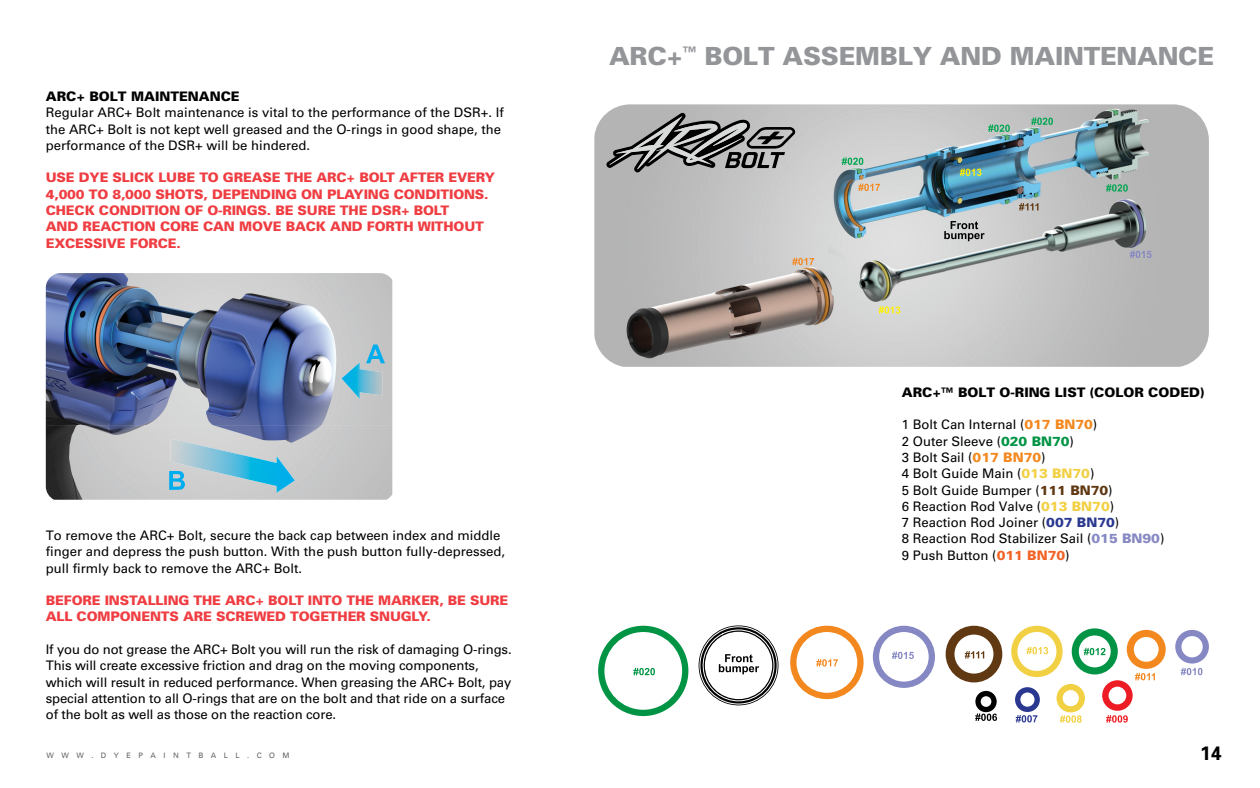
<style>
.page{position:relative;width:1260px;height:788px;background:#fff}
.page>*{position:absolute;margin:0;border:0;box-sizing:border-box;transform-origin:0 0}
.t1{font:900 25px "Univers";letter-spacing:-.01em;color:#939598}
.t2{font:700 19.5px "Univers";color:#000}
.t3{font:13.12px/16.2px "Univers";color:#000}
.t4{font:900 13.12px/16.2px "Univers";letter-spacing:-.01em;color:#ef3d42}
.t5{font:900 13.12px "Univers";color:#000}
.t6{font:7.5px "Univers LT";letter-spacing:1em;color:#626466}
.s1{font-weight:900;color:#f3881f}
.s2{font-weight:900;color:#009444}
.s3{font-weight:900;color:#f2d044}
.s4{font-weight:900;color:#603811}
.s5{font-weight:900;color:#2a3890}
.s6{font-weight:900;color:#8688c3}
.s7{font-weight:900;color:#f26326}
</style>
<div class="page">
<img style="left:46px;top:273px;width:346px;height:226px">
<img style="left:342px;top:362px;width:41px;height:37px">
<img style="left:171px;top:438px;width:124px;height:54px">
<svg style="left:366px;top:344px;width:19px;height:19px"></svg>
<svg style="left:169px;top:471px;width:16px;height:19px"></svg>
<img style="left:594px;top:104px;width:615px;height:263px">
<svg style="left:1019px;top:203px;width:19px;height:7px"></svg>
<svg style="left:988px;top:124px;width:22px;height:8px"></svg>
<svg style="left:842px;top:157px;width:21px;height:8px"></svg>
<svg style="left:1031px;top:117px;width:22px;height:8px"></svg>
<svg style="left:1106px;top:184px;width:22px;height:8px"></svg>
<svg style="left:879px;top:306px;width:21px;height:8px"></svg>
<svg style="left:960px;top:168px;width:22px;height:8px"></svg>
<svg style="left:792px;top:258px;width:22px;height:7px"></svg>
<svg style="left:858px;top:184px;width:22px;height:7px"></svg>
<svg style="left:1130px;top:251px;width:22px;height:7px"></svg>
<svg style="left:944px;top:221px;width:41px;height:20px"></svg>
<svg style="left:606px;top:113px;width:190px;height:59px"></svg>
<div style="left:873px;top:625px;width:62px;height:62px;background:#8688c3;border-radius:50%"></div>
<div style="left:879px;top:632px;width:50px;height:49px;background:#fff;border-radius:50%"></div>
<svg style="left:892px;top:651px;width:22px;height:8px"></svg>
<svg style="left:790px;top:625px;width:74px;height:74px"></svg>
<div style="left:1011px;top:625px;width:52px;height:52px;background:#f2d044;border-radius:50%"></div>
<div style="left:1017px;top:632px;width:39px;height:39px;background:#fff;border-radius:50%"></div>
<svg style="left:1027px;top:646px;width:21px;height:8px"></svg>
<div style="left:946px;top:625px;width:56px;height:57px;background:#603811;border-radius:50%"></div>
<div style="left:954px;top:634px;width:39px;height:39px;background:#fff;border-radius:50%"></div>
<svg style="left:965px;top:651px;width:19px;height:7px"></svg>
<svg style="left:975px;top:713px;width:22px;height:7px"></svg>
<svg style="left:975px;top:690px;width:22px;height:22px"></svg>
<div style="left:981px;top:696px;width:10px;height:10px;background:#fff;border-radius:50%"></div>
<svg style="left:1175px;top:629px;width:34px;height:46px"></svg>
<svg style="left:1057px;top:628px;width:109px;height:94px"></svg>
<svg style="left:1015px;top:687px;width:25px;height:35px"></svg>
<svg style="left:598px;top:625px;width:90px;height:91px"></svg>
<svg style="left:699px;top:625px;width:80px;height:80px"></svg>
<p class="t5" style="left:46px;top:88px;width:195px">ARC+ BOLT MAINTENANCE</p>
<p class="t3" style="left:46px;top:105px;width:460px">Regular ARC+ Bolt maintenance is vital to the performance of the DSR+. If the ARC+ Bolt is not kept well greased and the O-rings in good shape, the performance of the DSR+ will be hindered.</p>
<p class="t4" style="left:46px;top:169px;width:451px">USE DYE SLICK LUBE TO GREASE THE ARC+ BOLT AFTER EVERY 4,000 TO 8,000 SHOTS, DEPENDING ON PLAYING CONDITIONS.<br>CHECK CONDITION OF O-RINGS. BE SURE THE DSR+ BOLT<br>AND REACTION CORE CAN MOVE BACK AND FORTH WITHOUT EXCESSIVE FORCE.</p>
<p class="t3" style="left:46px;top:527px;width:461px">To remove the ARC+ Bolt, secure the back cap between index and middle finger and depress the push button. With the push button fully-depressed, pull firmly back to remove the ARC+ Bolt.</p>
<p class="t4" style="left:46px;top:592px;width:464px">BEFORE INSTALLING THE ARC+ BOLT INTO THE MARKER, BE SURE<br>ALL COMPONENTS ARE SCREWED TOGETHER SNUGLY.</p>
<p class="t3" style="left:46px;top:641px;width:467px">If you do not grease the ARC+ Bolt you will run the risk of damaging O-rings.<br>This will create excessive friction and drag on the moving components, which will result in reduced performance. When greasing the ARC+ Bolt, pay special attention to all O-rings that are on the bolt and that ride on a surface of the bolt as well as those on the reaction core.</p>
<h1 class="t1" style="left:609px;top:41px;width:607px">ARC+<sup>™</sup> BOLT ASSEMBLY AND MAINTENANCE</h1>
<p class="t5" style="left:902px;top:384px;width:304px">ARC+™ BOLT O-RING LIST (COLOR CODED)</p>
<p class="t3" style="left:902px;top:417px;width:264px">1 Bolt Can Internal (<span class="s1">017 BN70</span>)<br>2 Outer Sleeve (<span class="s2">020 BN70</span>)<br>3 Bolt Sail (<span class="s1">017 BN70</span>)<br>4 Bolt Guide Main (<span class="s3">013 BN70</span>)<br>5 Bolt Guide Bumper (<span class="s4">111 BN70</span>)<br>6 Reaction Rod Valve (<span class="s3">013 BN70</span>)<br>7 Reaction Rod Joiner (<span class="s5">007 BN70</span>)<br>8 Reaction Rod Stabilizer Sail (<span class="s6">015 BN90</span>)<br>9 Push Button (<span class="s7">011 BN70</span>)</p>
<p class="t6" style="left:46px;top:751px;width:245px">WWW.DYEPAINTBALL.COM</p>
<h2 class="t2" style="left:1200px;top:740px;width:23px">14</h2>
</div>
